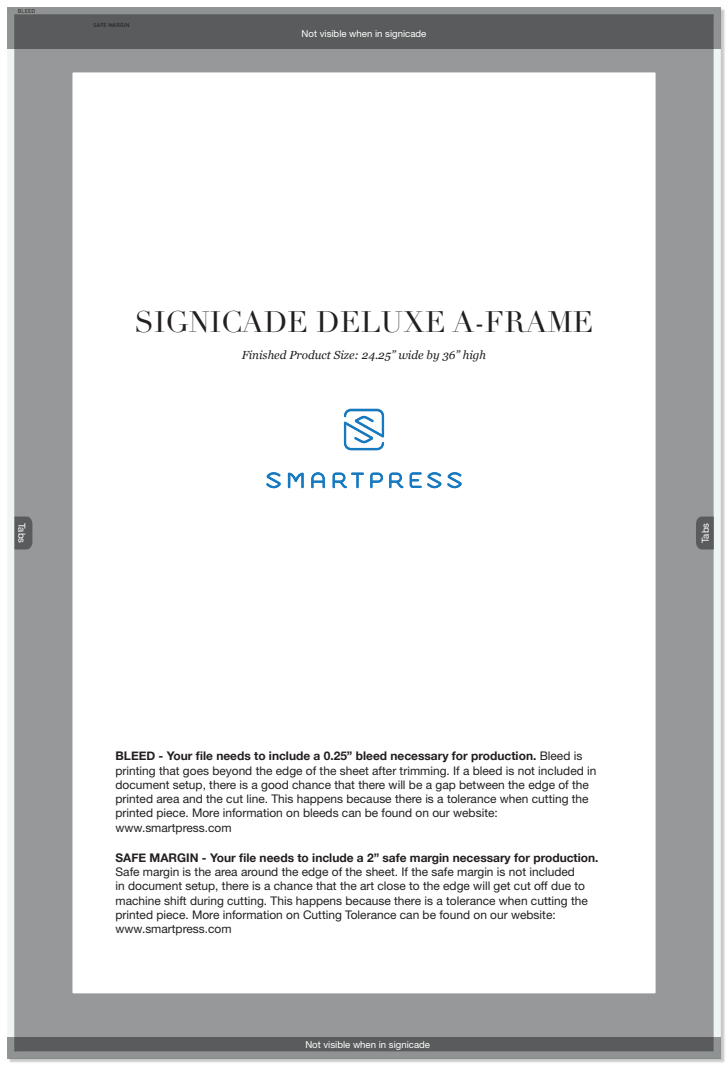
<style>
.page{position:relative;width:728px;height:1066px;background:#fff}
.page>*{position:absolute;margin:0;border:0;box-sizing:border-box;transform-origin:0 0}
.t1{font:29.24px "Didot LT Std";color:#231f20}
.t2{font:11.92px/14.3px "Helvetica Neue";color:#231f20}
.t3{font:italic 11.72px "Georgia";color:#231f20}
.t4{font:9.6px "Helvetica Neue";color:#fff}
.t5{font:5.52px "DIN Pro";letter-spacing:.01em;color:#231f20}
.s1{font-weight:700}
</style>
<div class="page">
<div style="left:14px;top:14px;width:699px;height:1037px;border:58px solid #969899"></div>
<svg style="left:7px;top:7px;width:714px;height:43px;background:#656667"></svg>
<svg style="left:7px;top:1037px;width:714px;height:22px;background:#6d6f6f"></svg>
<svg style="left:14px;top:516px;width:18px;height:33px"></svg>
<svg style="left:695px;top:516px;width:18px;height:33px"></svg>
<svg style="left:344px;top:409px;width:40px;height:41px"></svg>
<svg style="left:370px;top:472px;width:13px;height:16px"></svg>
<svg style="left:332px;top:472px;width:32px;height:16px"></svg>
<svg style="left:389px;top:472px;width:14px;height:16px"></svg>
<svg style="left:311px;top:472px;width:14px;height:16px"></svg>
<svg style="left:266px;top:472px;width:15px;height:16px"></svg>
<svg style="left:409px;top:472px;width:53px;height:16px"></svg>
<svg style="left:288px;top:473px;width:15px;height:15px"></svg>
<p class="t5" style="left:18px;top:7px;width:19px">BLEED</p>
<p class="t5" style="left:94px;top:21px;width:37px">SAFE MARGIN</p>
<p class="t4" style="left:301px;top:28px;width:126px">Not visible when in signicade</p>
<p class="t1" style="left:134px;top:304px;width:460px">SIGNICADE DELUXE A-FRAME</p>
<p class="t3" style="left:241px;top:347px;width:246px">Finished Product Size: 24.25” wide by 36” high</p>
<p class="t4" style="left:28px;top:523px;width:22px;rotate:90deg">Tabs</p>
<p class="t4" style="left:699px;top:543px;width:22px;rotate:-90deg">Tabs</p>
<p class="t2" style="left:115px;top:748px;width:482px"><span class="s1">BLEED - Your file needs to include a 0.25” bleed necessary for production.</span> Bleed is printing that goes beyond the edge of the sheet after trimming. If a bleed is not included in document setup, there is a good chance that there will be a gap between the edge of the printed area and the cut line. This happens because there is a tolerance when cutting the printed piece. More information on bleeds can be found on our website:</p>
<p class="t2" style="left:115px;top:820px;width:117px">www.smartpress.com</p>
<p class="t2" style="left:115px;top:850px;width:484px"><span class="s1">SAFE MARGIN - Your file needs to include a 2” safe margin necessary for production.<br></span>Safe margin is the area around the edge of the sheet. If the safe margin is not included<br>in document setup, there is a chance that the art close to the edge will get cut off due to machine shift during cutting. This happens because there is a tolerance when cutting the printed piece. More information on Cutting Tolerance can be found on our website:</p>
<p class="t2" style="left:115px;top:921px;width:117px">www.smartpress.com</p>
<p class="t4" style="left:305px;top:1039px;width:126px">Not visible when in signicade</p>
</div>
